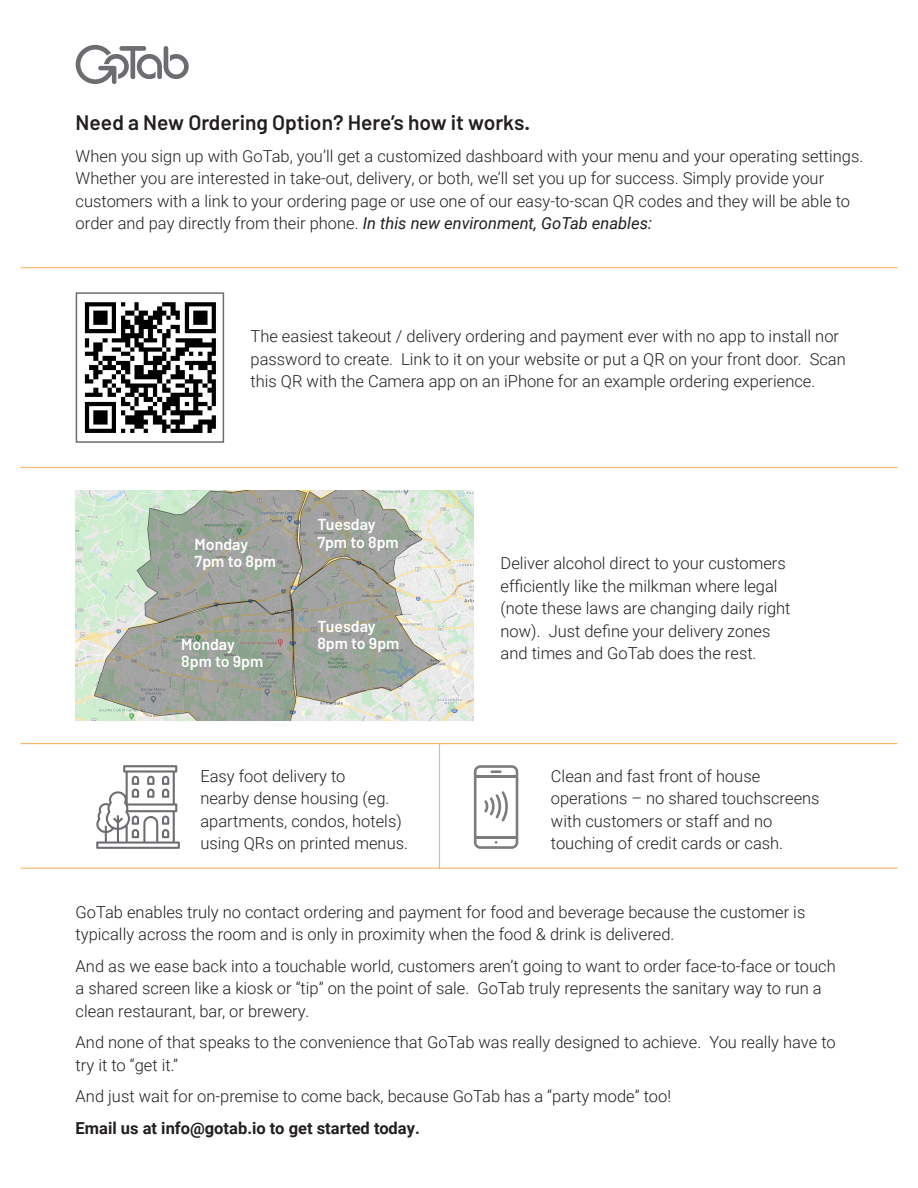
<style>
.page{position:relative;width:918px;height:1188px;background:#fff}
.page>*{position:absolute;margin:0;border:0;box-sizing:border-box;transform-origin:0 0}
.t1{font:600 21px "Barlow";color:#231f20}
.t2{font:300 16.5px/22.5px "Roboto";color:#231f20}
.t3{font:700 16.5px "Roboto";color:#231f20}
.t4{font:600 15.9px "Barlow";color:#fff}
.s1{font-weight:400;font-style:italic}
</style>
<div class="page">
<svg style="left:76px;top:45px;width:113px;height:39px"></svg>
<hr style="left:20px;top:743px;width:878px;height:1px;background:#fbb264">
<hr style="left:439px;top:744px;width:1px;height:125px;background:#fbb264">
<hr style="left:20px;top:868px;width:878px;height:1px;background:#fbb264">
<hr style="left:20px;top:467px;width:878px;height:1px;background:#fbb264">
<hr style="left:20px;top:267px;width:878px;height:1px;background:#fbb264">
<svg style="left:96px;top:765px;width:84px;height:84px"></svg>
<svg style="left:474px;top:765px;width:44px;height:84px"></svg>
<img style="left:84px;top:302px;width:132px;height:131px">
<div style="left:76px;top:292px;width:148px;height:151px;border:2px solid #6c6d70"></div>
<img style="left:76px;top:490px;width:398px;height:231px">
<p class="t1" style="left:76px;top:110px;width:456px">Need a New Ordering Option? Here’s how it works.</p>
<p class="t2" style="left:76px;top:144px;width:789px">When you sign up with GoTab, you’ll get a customized dashboard with your menu and your operating settings.<br>Whether you are interested in take-out, delivery, or both, we’ll set you up for success. Simply provide your customers with a link to your ordering page or use one of our easy-to-scan QR codes and they will be able to order and pay directly from their phone. <span class="s1">In this new environment, GoTab enables:</span></p>
<p class="t2" style="left:251px;top:325px;width:597px">The easiest takeout / delivery ordering and payment ever with no app to install nor password to create. Link to it on your website or put a QR on your front door. Scan this QR with the Camera app on an iPhone for an example ordering experience.</p>
<p class="t4" style="left:195px;top:534px;width:55px">Monday</p>
<p class="t4" style="left:195px;top:551px;width:83px">7pm to 8pm</p>
<p class="t4" style="left:317px;top:515px;width:60px">Tuesday</p>
<p class="t4" style="left:317px;top:532px;width:83px">7pm to 8pm</p>
<p class="t4" style="left:317px;top:616px;width:60px">Tuesday</p>
<p class="t4" style="left:181px;top:634px;width:55px">Monday</p>
<p class="t4" style="left:317px;top:633px;width:84px">8pm to 9pm</p>
<p class="t4" style="left:181px;top:651px;width:84px">8pm to 9pm</p>
<p class="t2" style="left:501px;top:551px;width:291px">Deliver alcohol direct to your customers efficiently like the milkman where legal (note these laws are changing daily right now). Just define your delivery zones and times and GoTab does the rest.</p>
<p class="t2" style="left:200px;top:764px;width:209px">Easy foot delivery to<br>nearby dense housing (eg. apartments, condos, hotels) using QRs on printed menus.</p>
<p class="t2" style="left:551px;top:764px;width:270px">Clean and fast front of house operations – no shared touchscreens with customers or staff and no touching of credit cards or cash.</p>
<p class="t2" style="left:76px;top:900px;width:731px">GoTab enables truly no contact ordering and payment for food and beverage because the customer is typically across the room and is only in proximity when the food &amp; drink is delivered.</p>
<p class="t2" style="left:76px;top:954px;width:762px">And as we ease back into a touchable world, customers aren’t going to want to order face-to-face or touch a shared screen like a kiosk or “tip” on the point of sale. GoTab truly represents the sanitary way to run a clean restaurant, bar, or brewery.</p>
<p class="t2" style="left:76px;top:1030px;width:762px">And none of that speaks to the convenience that GoTab was really designed to achieve. You really have to try it to “get it.”</p>
<p class="t2" style="left:76px;top:1084px;width:597px">And just wait for on-premise to come back, because GoTab has a “party mode” too!</p>
<p class="t3" style="left:76px;top:1116px;width:346px">Email us at info@gotab.io to get started today.</p>
</div>
